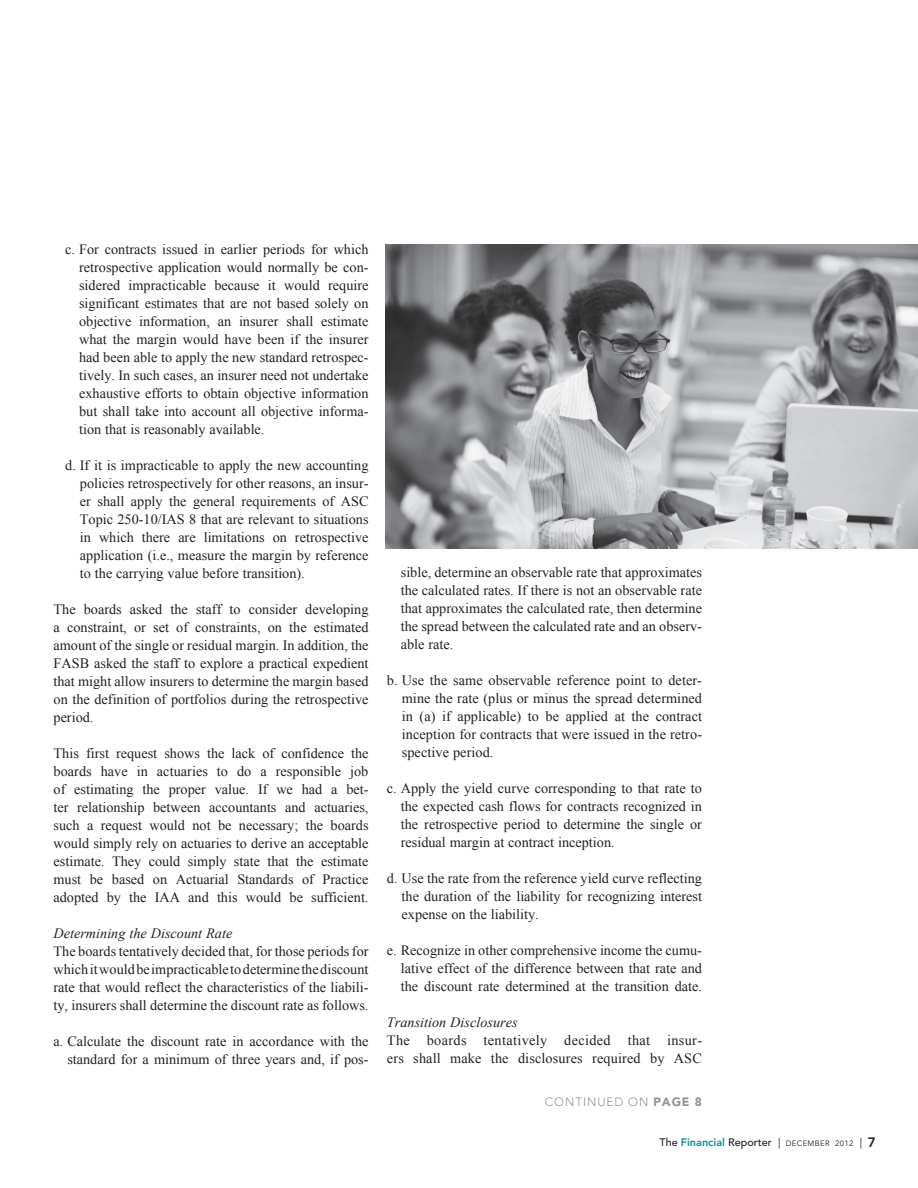
<style>
.page{position:relative;width:918px;height:1188px;background:#fff}
.page>*{position:absolute;margin:0;border:0;box-sizing:border-box;transform-origin:0 0}
.t1{font:14.25px/18px "Times New Roman";color:#231f20;text-align:justify}
.t2{font:italic 14.25px "Times New Roman";color:#231f20}
.t3{font:300 12px "Avenir LT Std";letter-spacing:.075em;color:#919396}
.t4{font:7.8px "Avenir LT Std";letter-spacing:.05em;color:#231f20}
.s1{font-weight:900}
.s2{font-weight:500;font-size:10.8px}
.s3{font-weight:800;font-size:10.8px;color:#00929f}
.s4{font-size:10.8px}
.s5{font-weight:800;font-size:13.5px}
</style>
<div class="page">
<img style="left:386px;top:244px;width:532px;height:305px">
<p class="t1" style="left:79px;top:240px;width:291px;text-indent:-14px">c. For contracts issued in earlier periods for which retrospective application would normally be con&shy;sidered impracticable because it would require significant estimates that are not based solely on objective information, an insurer shall estimate what the margin would have been if the insurer had been able to apply the new standard retrospec&shy;tively. In such cases, an insurer need not undertake exhaustive efforts to obtain objective information but shall take into account all objective informa&shy;tion that is reasonably available.</p>
<p class="t1" style="left:80px;top:456px;width:290px;text-indent:-15px">d. If it is impracticable to apply the new accounting policies retrospectively for other reasons, an insur&shy;er shall apply the general requirements of ASC Topic 250-10/IAS 8 that are relevant to situations in which there are limitations on retrospective application (i.e., measure the margin by reference to the carrying value before transition).</p>
<p class="t1" style="left:54px;top:600px;width:317px">The boards asked the staff to consider developing a constraint, or set of constraints, on the estimated amount of the single or residual margin. In addition, the FASB asked the staff to explore a practical expedient that might allow insurers to determine the margin based on the definition of portfolios during the retrospective period.</p>
<p class="t1" style="left:54px;top:744px;width:317px">This first request shows the lack of confidence the boards have in actuaries to do a responsible job of estimating the proper value. If we had a bet&shy;ter relationship between accountants and actuaries, such a request would not be necessary; the boards would simply rely on actuaries to derive an acceptable estimate. They could simply state that the estimate must be based on Actuarial Standards of Practice adopted by the IAA and this would be sufficient.</p>
<p class="t2" style="left:54px;top:923px;width:180px">Determining the Discount Rate</p>
<p class="t1" style="left:54px;top:942px;width:317px">The boards tentatively decided that, for those periods for which it would be impracticable to determine the discount rate that would reflect the characteristics of the liabili&shy;ty, insurers shall determine the discount rate as follows.</p>
<p class="t1" style="left:54px;top:1032px;width:316px;text-align:right">a. Calculate the discount rate in accordance with the standard for a minimum of three years and, if pos-</p>
<p class="t1" style="left:401px;top:563px;width:303px">sible, determine an observable rate that approximates the calculated rates. If there is not an observable rate that approximates the calculated rate, then determine the spread between the calculated rate and an observ&shy;able rate.</p>
<p class="t1" style="left:402px;top:671px;width:302px;text-indent:-15px">b. Use the same observable reference point to deter&shy;mine the rate (plus or minus the spread determined in (a) if applicable) to be applied at the contract inception for contracts that were issued in the retro&shy;spective period.</p>
<p class="t1" style="left:401px;top:779px;width:303px;text-indent:-14px">c. Apply the yield curve corresponding to that rate to the expected cash flows for contracts recognized in the retrospective period to determine the single or residual margin at contract inception.</p>
<p class="t1" style="left:402px;top:869px;width:302px;text-indent:-15px">d. Use the rate from the reference yield curve reflecting the duration of the liability for recognizing interest expense on the liability.</p>
<p class="t1" style="left:401px;top:941px;width:303px;text-indent:-14px">e. Recognize in other comprehensive income the cumu&shy;lative effect of the difference between that rate and the discount rate determined at the transition date.</p>
<p class="t2" style="left:387px;top:1012px;width:132px">Transition Disclosures</p>
<p class="t1" style="left:387px;top:1031px;width:317px">The boards tentatively decided that insur&shy;ers shall make the disclosures required by ASC</p>
<p class="t3" style="left:545px;top:1095px;width:159px">CONTINUED ON <span class="s1">PAGE 8</span></p>
<p class="t4" style="left:660px;top:1139px;width:218px"><span class="s2">The</span> <span class="s3">Financial</span> <span class="s2">Reporter</span> <span class="s4">|</span> DECEMBER 2012 <span class="s4">|</span> <span class="s5">7</span></p>
</div>
